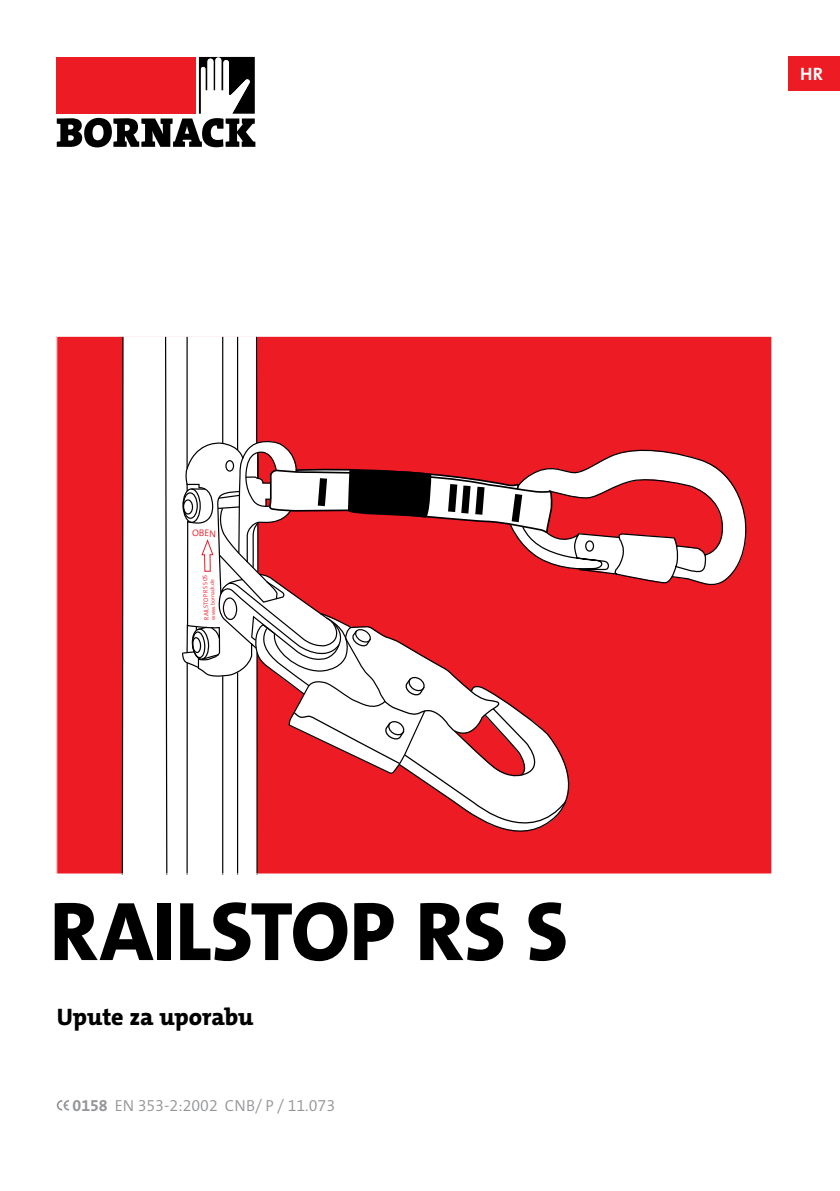
<style>
.page{position:relative;width:840px;height:1191px;background:#fff}
.page>*{position:absolute;margin:0;border:0;box-sizing:border-box;transform-origin:0 0}
.t1{font:800 84px "The Mix E2 s";letter-spacing:-.005em;color:#000}
.t2{font:800 24px "The Mix E2 s";letter-spacing:-.005em;color:#000}
.t3{font:18px "The Sans LP7 Bld";color:#fff}
.t4{font:16px "The Sans LP4 Se Lig";color:#939598}
.t5{font:9.6px "The Sans LP4 Se Lig";color:#ed1c24}
.t6{font:6.4px "The Sans LP4 Se Lig";color:#ed1c24}
.t7{font:5.6px "The Sans LP4 Se Lig";color:#ed1c24}
.s1{font-family:"The Sans LP7 Bld"}
</style>
<div class="page">
<svg style="left:57px;top:57px;width:198px;height:90px"></svg>
<div style="left:788px;top:57px;width:51px;height:34px;background:#ed1c24"></div>
<div style="left:57px;top:336px;width:714px;height:538px;background:#ed1c24"></div>
<svg style="left:57px;top:1100px;width:12px;height:10px"></svg>
<div style="left:168px;top:338px;width:17px;height:534px;background:#fff"></div>
<svg style="left:121px;top:338px;width:47px;height:534px;background:#f1ecec"></svg>
<svg style="left:185px;top:849px;width:73px;height:23px;background:#f1f1f1"></svg>
<hr style="left:186px;top:663px;width:2px;height:211px;background:#000">
<svg style="left:181px;top:338px;width:566px;height:511px"></svg>
<hr style="left:186px;top:336px;width:1px;height:133px;background:#000">
<p class="t5" style="left:192px;top:527px;width:26px;rotate:1deg">OBEN</p>
<p class="t6" style="left:202px;top:620px;width:47px;rotate:-92deg">RAILSTOP RS S05</p>
<p class="t7" style="left:210px;top:619px;width:42px;rotate:-92deg">www.bornack.de</p>
<h1 class="t1" style="left:50px;top:877px;width:519px">RAILSTOP RS S</h1>
<h2 class="t2" style="left:57px;top:1001px;width:198px">Upute za uporabu</h2>
<p class="t4" style="left:72px;top:1095px;width:264px"><span class="s1">0158</span> EN 353-2:2002 CNB/ P / 11.073</p>
<p class="t3" style="left:799px;top:63px;width:24px">HR</p>
</div>
